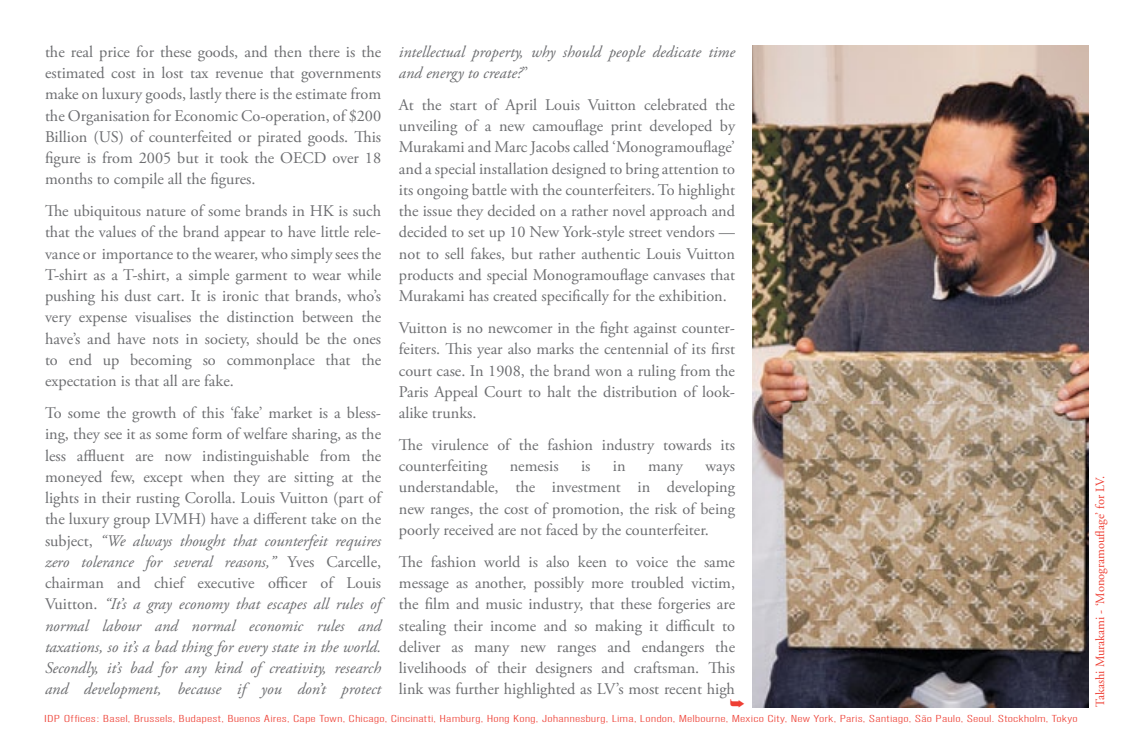
<style>
.page{position:relative;width:1134px;height:753px;background:#fff}
.page>*{position:absolute;margin:0;border:0;box-sizing:border-box;transform-origin:0 0}
.t1{font:16.25px/21.2px "Adobe Garamond Pro";color:#6c6d70;text-align:justify}
.t2{font:italic 16.25px/21.2px "Adobe Garamond Pro";color:#6c6d70}
.t3{font:12.5px "Adobe Garamond";color:#ee3f34}
.t4{font:300 condensed 10px "Akzidenz Grotesk BE";letter-spacing:.005em;color:#ee3f34;scale:1.67 1}
.s1{font-style:italic}
.s2{font-style:normal}
</style>
<div class="page">
<img style="left:752px;top:45px;width:337px;height:663px">
<p class="t1" style="left:45px;top:42px;width:338px">the real price for these goods, and then there is the estimated cost in lost tax revenue that governments make on luxury goods, lastly there is the estimate from the Organisation for Economic Co-operation, of $200<br>Billion (US) of counterfeited or pirated goods. This figure is from 2005 but it took the OECD over 18 months to compile all the figures.</p>
<p class="t1" style="left:45px;top:201px;width:338px">The ubiquitous nature of some brands in HK is such that the values of the brand appear to have little rele&shy;vance or importance to the wearer, who simply sees the T-shirt as a T-shirt, a simple garment to wear while pushing his dust cart. It is ironic that brands, who’s very expense visualises the distinction between the have’s and have nots in society, should be the ones to end up becoming so commonplace that the expectation is that all are fake.</p>
<p class="t1" style="left:45px;top:403px;width:338px">To some the growth of this ‘fake’ market is a bless&shy;ing, they see it as some form of welfare sharing, as the less affluent are now indistinguishable from the moneyed few, except when they are sitting at the lights in their rusting Corolla. Louis Vuitton (part of the luxury group LVMH) have a different take on the subject, <span class="s1">“We always thought that counterfeit requires zero tolerance for several reasons,”</span> Yves Carcelle, chairman and chief executive officer of Louis Vuitton. <span class="s1">“It’s a gray economy that escapes all rules of normal labour and normal economic rules and taxations, so it’s a bad thing for every state in the world.<br>Secondly, it’s bad for any kind of creativity, research and development, because if you don’t protect</span></p>
<p class="t2" style="left:399px;top:41px;width:338px">intellectual property, why should people dedicate time and energy to create?<span class="s2">”</span></p>
<p class="t1" style="left:399px;top:95px;width:338px">At the start of April Louis Vuitton celebrated the unveiling of a new camouflage print developed by Murakami and Marc Jacobs called ‘Monogramouflage’ and a special installation designed to bring attention to its ongoing battle with the counterfeiters. To highlight the issue they decided on a rather novel approach and decided to set up 10 New York-style street vendors — not to sell fakes, but rather authentic Louis Vuitton products and special Monogramouflage canvases that Murakami has created specifically for the exhibition.</p>
<p class="t1" style="left:399px;top:318px;width:338px">Vuitton is no newcomer in the fight against counter&shy;feiters. This year also marks the centennial of its first court case. In 1908, the brand won a ruling from the Paris Appeal Court to halt the distribution of look&shy;alike trunks.</p>
<p class="t1" style="left:399px;top:435px;width:338px">The virulence of the fashion industry towards its counterfeiting</p>
<p class="t1" style="left:510px;top:456px;width:50px">nemesis</p>
<p class="t1" style="left:581px;top:456px;width:11px">is</p>
<p class="t1" style="left:613px;top:456px;width:14px">in</p>
<p class="t1" style="left:648px;top:456px;width:37px">many</p>
<p class="t1" style="left:399px;top:456px;width:338px;text-indent:307px">ways understandable, the investment in developing new ranges, the cost of promotion, the risk of being poorly received are not faced by the counterfeiter.</p>
<p class="t1" style="left:399px;top:552px;width:338px">The fashion world is also keen to voice the same message as another, possibly more troubled victim, the film and music industry, that these forgeries are stealing their income and so making it difficult to deliver as many new ranges and endangers the livelihoods of their designers and craftsman. This link was further highlighted as LV’s most recent high</p>
<p class="t4" style="left:44px;top:714px;width:620px">IDP Offices: Basel, Brussels, Budapest, Buenos Aires, Cape Town, Chicago, Cincinatti, Hamburg, Hong Kong, Johannesburg, Lima, London, Melbourne, Mexico City, New York, Paris, Santiago, São Paulo, Seoul. Stockholm, Tokyo</p>
<p class="t3" style="left:1093px;top:707px;width:233px;rotate:-90deg">Takashi Murakami - ‘Monogramouflage’ for LV.</p>
</div>
